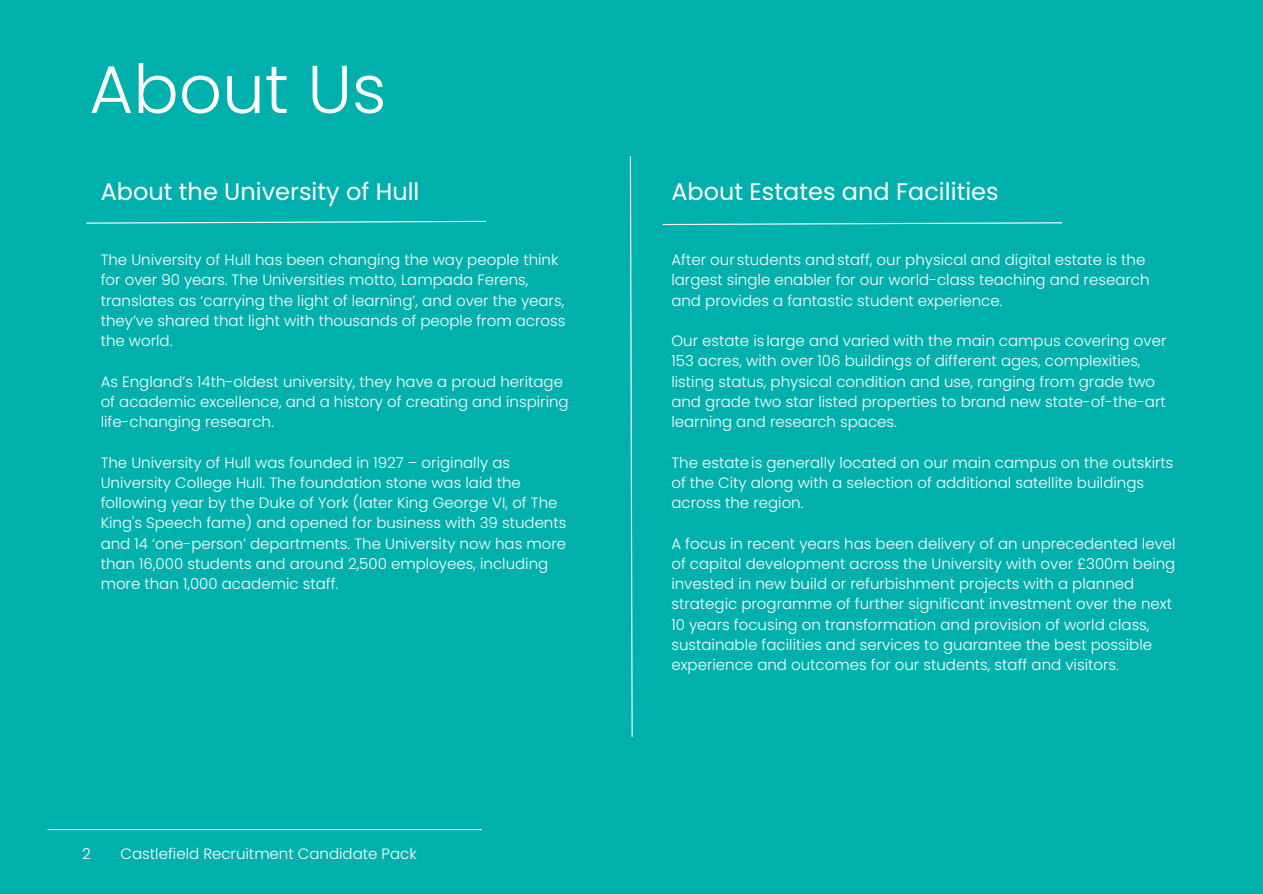
<style>
.page{position:relative;width:1263px;height:894px;background:#fff}
.page>*{position:absolute;margin:0;border:0;box-sizing:border-box;transform-origin:0 0}
.t1{font:300 67.5px "Poppins";color:#fff}
.t2{font:24px "Poppins";color:#fff}
.t3{font:300 15px/20.2px "Poppins";color:#fff}
</style>
<div class="page">
<div style="left:0;top:0;width:1263px;height:893px;background:#00b0ad"></div>
<hr style="left:48px;top:828px;width:434px;height:1px;background:#fff">
<svg style="left:629px;top:156px;width:4px;height:581px"></svg>
<svg style="left:86px;top:220px;width:400px;height:4px"></svg>
<svg style="left:662px;top:222px;width:401px;height:3px"></svg>
<h1 class="t1" style="left:89px;top:42px;width:299px">About Us</h1>
<h2 class="t2" style="left:101px;top:175px;width:320px">About the University of Hull</h2>
<h2 class="t2" style="left:671px;top:175px;width:329px">About Estates and Facilities</h2>
<p class="t3" style="left:101px;top:249px;width:466px">The University of Hull has been changing the way people think for over 90 years. The Universities motto, Lampada Ferens, translates as ‘carrying the light of learning’, and over the years, they’ve shared that light with thousands of people from across the world.</p>
<p class="t3" style="left:101px;top:371px;width:469px">As England’s 14th-oldest university, they have a proud heritage of academic excellence, and a history of creating and inspiring life-changing research.</p>
<p class="t3" style="left:101px;top:452px;width:467px">The University of Hull was founded in 1927 – originally as University College Hull. The foundation stone was laid the following year by the Duke of York (later King George VI, of The King's Speech fame) and opened for business with 39 students and 14 ‘one-person’ departments. The University now has more than 16,000 students and around 2,500 employees, including more than 1,000 academic staff.</p>
<p class="t3" style="left:82px;top:843px;width:10px">2</p>
<p class="t3" style="left:121px;top:843px;width:297px">Castlefield Recruitment Candidate Pack</p>
<p class="t3" style="left:671px;top:249px;width:480px">After our students andstaff, our physical and digital estate is the largest single enabler for our world-class teaching and research and provides a fantastic student experience.</p>
<p class="t3" style="left:671px;top:330px;width:497px">Our estate is large and varied with the main campus covering over 153 acres, with over 106 buildings of different ages, complexities, listing status, physical condition and use, ranging from grade two and grade two star listed properties to brand new state-of-the-art learning and research spaces.</p>
<p class="t3" style="left:671px;top:452px;width:504px">The estateis generally located on our main campus on the outskirts of the City along with a selection of additional satellite buildings across the region.</p>
<p class="t3" style="left:671px;top:533px;width:506px">A focus in recent years has been delivery of an unprecedented level of capital development across the University with over £300m being invested in new build or refurbishment projects with a planned strategic programme of further significant investment over the next 10 years focusing on transformation and provision of world class, sustainable facilities and services to guarantee the best possible experience and outcomes for our students, staff and visitors.</p>
</div>
